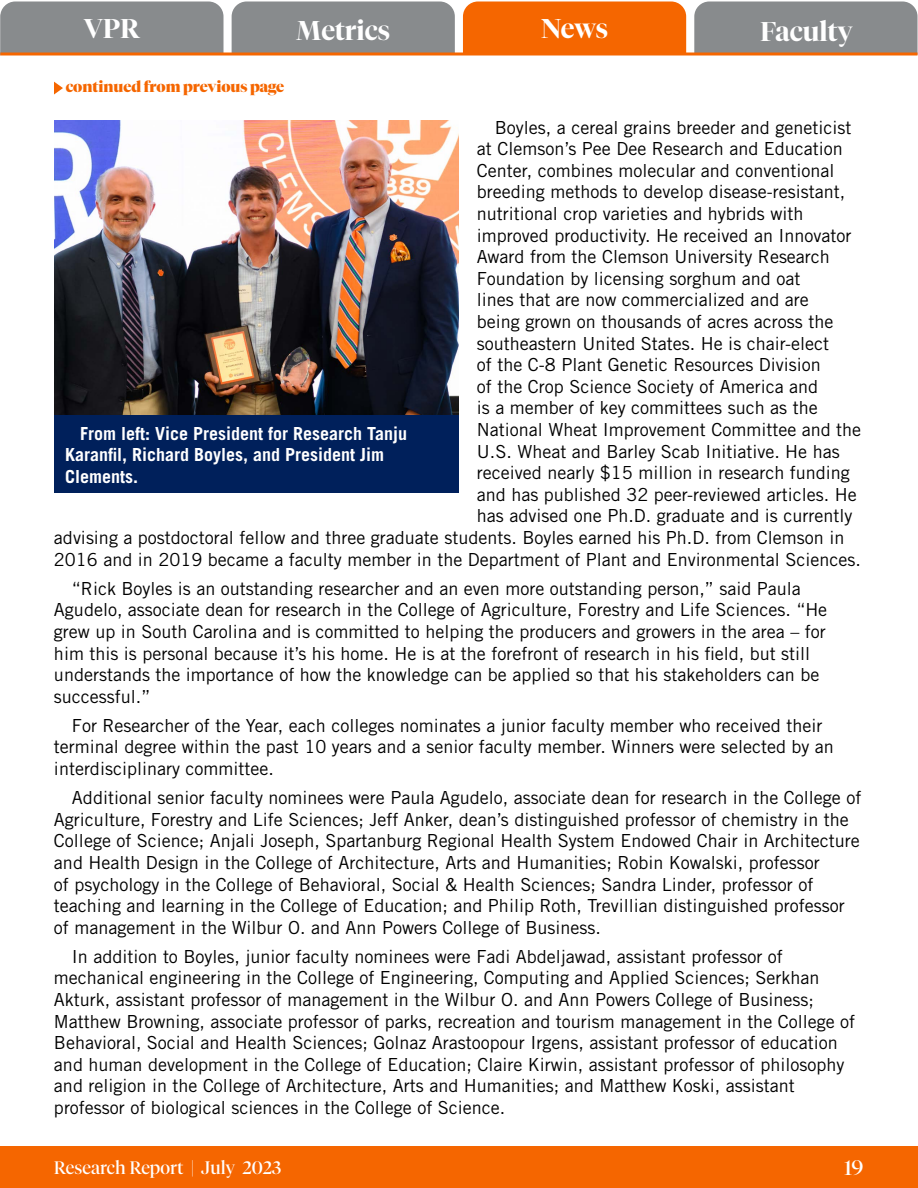
<style>
.page{position:relative;width:918px;height:1188px;background:#fff}
.page>*{position:absolute;margin:0;border:0;box-sizing:border-box;transform-origin:0 0}
.t1{font:600 27px "Tiempos Fine";color:#fff}
.t2{font:21px "Tiempos Fine";color:#fff}
.t3{font:18px/21.6px "Trade Gothic LT Std";color:#000}
.t4{font:700 18px/21.6px "Trade Gothic LT Std";color:#fff}
.t5{font:18px "Tiempos Fine";color:#fff}
.t6{font:900 15px "Tiempos Fine";color:#f56600}
</style>
<div class="page">
<svg style="left:54px;top:82px;width:9px;height:13px"></svg>
<div style="left:463px;top:2px;width:223px;height:50px;background:#f56600"></div>
<div style="left:232px;top:2px;width:223px;height:50px;background:#888b8d"></div>
<div style="left:694px;top:2px;width:224px;height:50px;background:#888b8d"></div>
<svg style="left:224px;top:52px;width:694px;height:4px;background:#ed7c2c"></svg>
<svg style="left:0;top:2px;width:224px;height:54px;background:#908b87"></svg>
<div style="left:0;top:1146px;width:918px;height:42px;background:#f56600"></div>
<img style="left:54px;top:121px;width:405px;height:295px">
<div style="left:54px;top:416px;width:405px;height:77px;background:#00205b"></div>
<h1 class="t1" style="left:84px;top:13px;width:58px">VPR</h1>
<h1 class="t1" style="left:296px;top:14px;width:95px">Metrics</h1>
<h1 class="t1" style="left:541px;top:12px;width:68px">News</h1>
<h1 class="t1" style="left:760px;top:15px;width:94px">Faculty</h1>
<p class="t6" style="left:66px;top:78px;width:220px">continued from previous page</p>
<p class="t3" style="left:495px;top:116px;width:358px">Boyles, a cereal grains breeder and geneticist</p>
<p class="t3" style="left:477px;top:138px;width:367px">at Clemson’s Pee Dee Research and Education</p>
<p class="t3" style="left:477px;top:159px;width:359px">Center, combines molecular and conventional</p>
<p class="t3" style="left:477px;top:181px;width:370px">breeding methods to develop disease-resistant,</p>
<p class="t3" style="left:477px;top:203px;width:328px">nutritional crop varieties and hybrids with</p>
<p class="t3" style="left:477px;top:224px;width:376px">improved productivity. He received an Innovator</p>
<p class="t3" style="left:477px;top:246px;width:355px">Award from the Clemson University Research</p>
<p class="t3" style="left:477px;top:267px;width:325px">Foundation by licensing sorghum and oat</p>
<p class="t3" style="left:477px;top:289px;width:333px">lines that are now commercialized and are</p>
<p class="t3" style="left:477px;top:311px;width:358px">being grown on thousands of acres across the</p>
<p class="t3" style="left:477px;top:332px;width:354px">southeastern United States. He is chair-elect</p>
<p class="t3" style="left:477px;top:354px;width:345px">of the C-8 Plant Genetic Resources Division</p>
<p class="t3" style="left:477px;top:375px;width:343px">of the Crop Science Society of America and</p>
<p class="t3" style="left:477px;top:397px;width:342px">is a member of key committees such as the</p>
<p class="t3" style="left:477px;top:419px;width:386px">National Wheat Improvement Committee and the</p>
<p class="t3" style="left:477px;top:440px;width:364px">U.S. Wheat and Barley Scab Initiative. He has</p>
<p class="t3" style="left:477px;top:462px;width:374px">received nearly $15 million in research funding</p>
<p class="t3" style="left:477px;top:483px;width:381px">and has published 32 peer-reviewed articles. He</p>
<p class="t3" style="left:477px;top:505px;width:377px">has advised one Ph.D. graduate and is currently</p>
<p class="t3" style="left:54px;top:527px;width:792px">advising a postdoctoral fellow and three graduate students. Boyles earned his Ph.D. from Clemson in</p>
<p class="t3" style="left:54px;top:548px;width:808px">2016 and in 2019 became a faculty member in the Department of Plant and Environmental Sciences.</p>
<p class="t3" style="left:54px;top:577px;width:775px;text-indent:18px">“Rick Boyles is an outstanding researcher and an even more outstanding person,” said Paula Agudelo, associate dean for research in the College of Agriculture, Forestry and Life Sciences. “He grew up in South Carolina and is committed to helping the producers and growers in the area – for him this is personal because it’s his home. He is at the forefront of research in his field, but still understands the importance of how the knowledge can be applied so that his stakeholders can be successful.”</p>
<p class="t3" style="left:54px;top:714px;width:782px;text-indent:18px">For Researcher of the Year, each colleges nominates a junior faculty member who received their terminal degree within the past 10 years and a senior faculty member. Winners were selected by an interdisciplinary committee.</p>
<p class="t3" style="left:54px;top:787px;width:809px;text-indent:18px">Additional senior faculty nominees were Paula Agudelo, associate dean for research in the College of Agriculture, Forestry and Life Sciences; Jeff Anker, dean’s distinguished professor of chemistry in the College of Science; Anjali Joseph, Spartanburg Regional Health System Endowed Chair in Architecture and Health Design in the College of Architecture, Arts and Humanities; Robin Kowalski, professor<br>of psychology in the College of Behavioral, Social &amp; Health Sciences; Sandra Linder, professor of teaching and learning in the College of Education; and Philip Roth, Trevillian distinguished professor of management in the Wilbur O. and Ann Powers College of Business.</p>
<p class="t3" style="left:54px;top:945px;width:803px;text-indent:18px">In addition to Boyles, junior faculty nominees were Fadi Abdeljawad, assistant professor of mechanical engineering in the College of Engineering, Computing and Applied Sciences; Serkhan Akturk, assistant professor of management in the Wilbur O. and Ann Powers College of Business; Matthew Browning, associate professor of parks, recreation and tourism management in the College of Behavioral, Social and Health Sciences; Golnaz Arastoopour Irgens, assistant professor of education and human development in the College of Education; Claire Kirwin, assistant professor of philosophy and religion in the College of Architecture, Arts and Humanities; and Matthew Koski, assistant professor of biological sciences in the College of Science.</p>
<p class="t4" style="left:65px;top:422px;width:344px;text-indent:15px">From left: Vice President for Research Tanju<br>Karanfil, Richard Boyles, and President Jim<br>Clements.</p>
<p class="t5" style="left:54px;top:1157px;width:229px">Research Report | July 2023</p>
<p class="t2" style="left:844px;top:1155px;width:21px">19</p>
</div>
